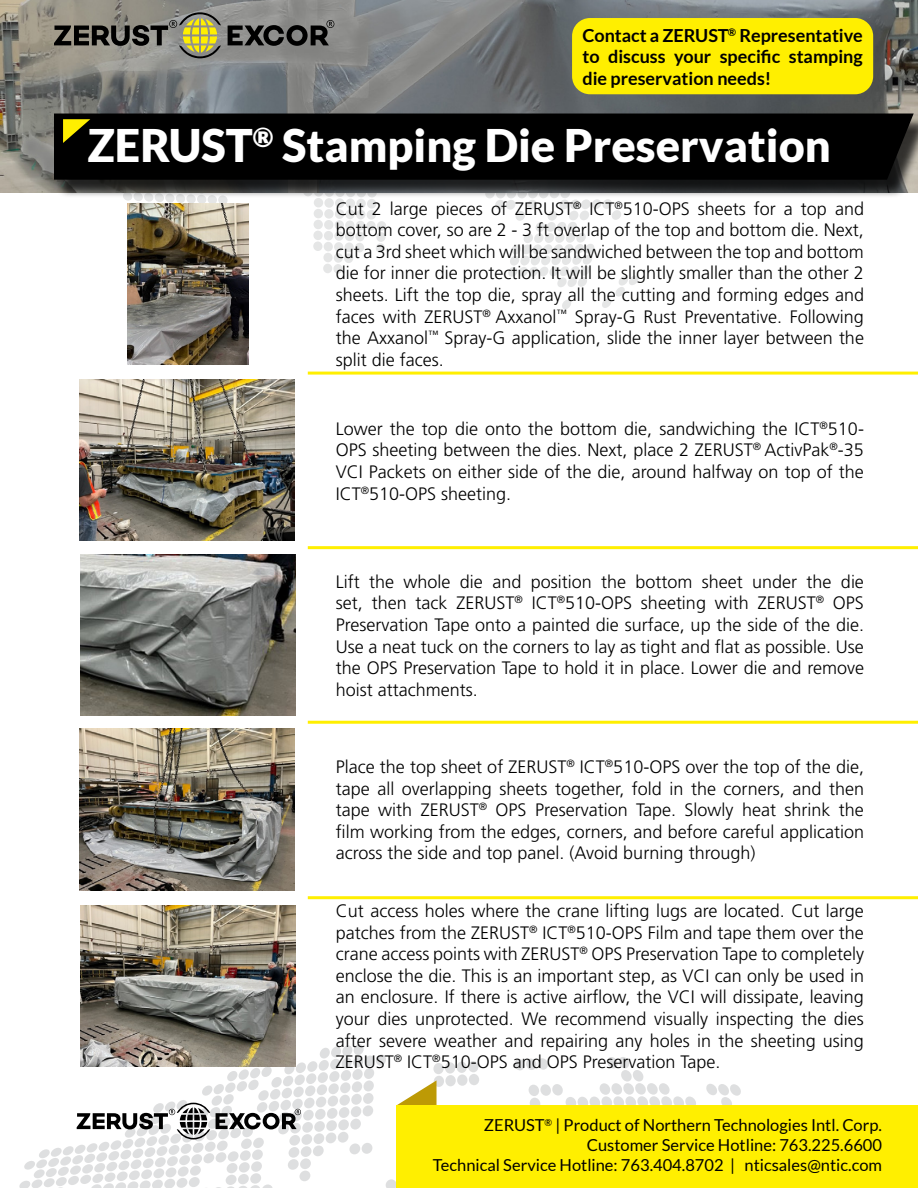
<style>
.page{position:relative;width:918px;height:1188px;background:#fff}
.page>*{position:absolute;margin:0;border:0;box-sizing:border-box;transform-origin:0 0}
.t1{font:900 45px "Lato";color:#fff}
.t2{font:300 18px/21.6px "Frutiger LT Std";color:#000;text-align:justify}
.t3{font:700 18px/21.6px "Lato";color:#000;text-align:justify}
.t4{font:16.5px/19.8px "Lato";color:#000;text-align:right}
</style>
<div class="page">
<svg style="left:19px;top:1044px;width:722px;height:144px"></svg>
<svg style="left:397px;top:1080px;width:40px;height:25px"></svg>
<div style="left:397px;top:1105px;width:521px;height:83px;background:#ffef00"></div>
<svg style="left:0;top:192px;width:638px;height:132px"></svg>
<hr style="left:308px;top:896px;width:610px;height:3px;background:#ffef00">
<hr style="left:308px;top:721px;width:610px;height:3px;background:#ffef00">
<hr style="left:308px;top:546px;width:610px;height:3px;background:#ffef00">
<hr style="left:308px;top:372px;width:610px;height:3px;background:#ffef00">
<img style="left:0;top:0;width:918px;height:192px">
<svg style="left:216px;top:1109px;width:85px;height:20px"></svg>
<svg style="left:77px;top:1103px;width:133px;height:36px"></svg>
<div style="left:572px;top:18px;width:301px;height:76px;background:#ffef00;border-radius:18px"></div>
<svg style="left:228px;top:20px;width:106px;height:26px;background:#525251"></svg>
<svg style="left:54px;top:12px;width:167px;height:46px;background:#817f67"></svg>
<div style="left:56px;top:116px;width:862px;height:82px;background:#000;opacity:.75"></div>
<div style="left:54px;top:114px;width:860px;height:66px;background:#000"></div>
<svg style="left:63px;top:119px;width:27px;height:24px"></svg>
<img style="left:128px;top:203px;width:120px;height:161px">
<img style="left:79px;top:380px;width:215px;height:161px">
<img style="left:81px;top:554px;width:214px;height:161px">
<img style="left:79px;top:729px;width:215px;height:161px">
<img style="left:81px;top:905px;width:214px;height:161px">
<p class="t3" style="left:582px;top:24px;width:282px">Contact a ZERUST<sup>®</sup> Representative to discuss your specific stamping die preservation needs!</p>
<p class="t1" style="left:87px;top:119px;width:745px">ZERUST<sup>®</sup> Stamping Die Preservation</p>
<p class="t2" style="left:336px;top:198px;width:530px">Cut 2 large pieces of ZERUST<sup>®</sup> ICT<sup>®</sup>510-OPS sheets for a top and bottom cover, so are 2 - 3 ft overlap of the top and bottom die. Next, cut a 3rd sheet which will be sandwiched between the top and bottom die for inner die protection. It will be slightly smaller than the other 2 sheets. Lift the top die, spray all the cutting and forming edges and faces with ZERUST<sup>®</sup> Axxanol<sup>™</sup> Spray-G Rust Preventative. Following the Axxanol<sup>™</sup> Spray-G application, slide the inner layer between the split die faces.</p>
<p class="t2" style="left:336px;top:418px;width:530px">Lower the top die onto the bottom die, sandwiching the ICT<sup>®</sup>510- OPS sheeting between the dies. Next, place 2 ZERUST<sup>®</sup> ActivPak<sup>®</sup>-35<br>VCI Packets on either side of the die, around halfway on top of the ICT<sup>®</sup>510-OPS sheeting.</p>
<p class="t2" style="left:336px;top:571px;width:530px">Lift the whole die and position the bottom sheet under the die set, then tack ZERUST<sup>®</sup> ICT<sup>®</sup>510-OPS sheeting with ZERUST<sup>®</sup> OPS Preservation Tape onto a painted die surface, up the side of the die.<br>Use a neat tuck on the corners to lay as tight and flat as possible. Use the OPS Preservation Tape to hold it in place. Lower die and remove hoist attachments.</p>
<p class="t2" style="left:336px;top:756px;width:530px">Place the top sheet of ZERUST<sup>®</sup> ICT<sup>®</sup>510-OPS over the top of the die, tape all overlapping sheets together, fold in the corners, and then tape with ZERUST<sup>®</sup> OPS Preservation Tape. Slowly heat shrink the film working from the edges, corners, and before careful application across the side and top panel. (Avoid burning through)</p>
<p class="t2" style="left:336px;top:900px;width:530px">Cut access holes where the crane lifting lugs are located. Cut large patches from the ZERUST<sup>®</sup> ICT<sup>®</sup>510-OPS Film and tape them over the crane access points with ZERUST<sup>®</sup> OPS Preservation Tape to completely enclose the die. This is an important step, as VCI can only be used in an enclosure. If there is active airflow, the VCI will dissipate, leaving your dies unprotected. We recommend visually inspecting the dies after severe weather and repairing any holes in the sheeting using ZERUST<sup>®</sup> ICT<sup>®</sup>510-OPS and OPS Preservation Tape.</p>
<p class="t4" style="left:484px;top:1115px;width:400px">ZERUST<sup>®</sup> | Product of Northern Technologies Intl. Corp.</p>
<p class="t4" style="left:433px;top:1135px;width:451px">Customer Service Hotline: 763.225.6600<br>Technical Service Hotline: 763.404.8702 | nticsales@ntic.com</p>
</div>
